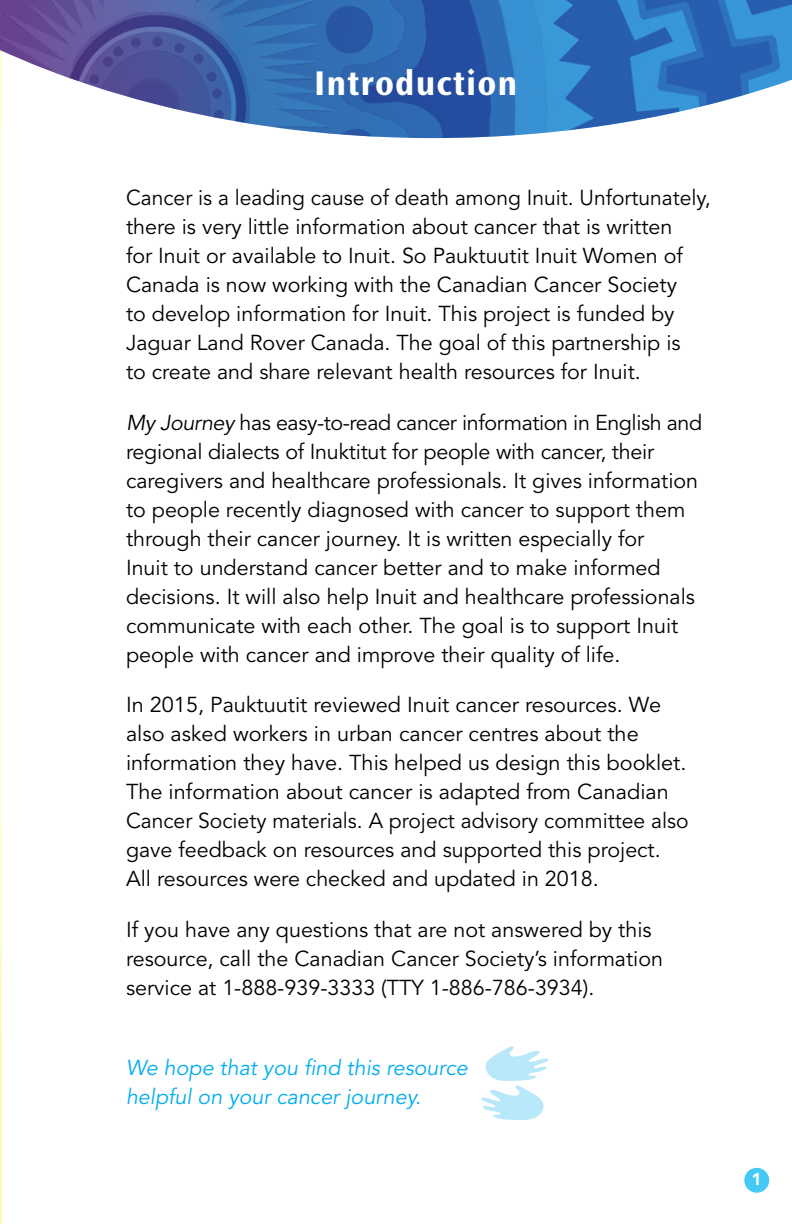
<style>
.page{position:relative;width:792px;height:1224px;background:#fff}
.page>*{position:absolute;margin:0;border:0;box-sizing:border-box;transform-origin:0 0}
.t1{font:700 35.8px "Ocean Sans Std";letter-spacing:.03em;color:#fff}
.body{font:21.6px/29px "Avenir LT Std";color:#000}
.body-2{font:italic 21.6px/29px "Avenir LT Std";color:#00aeef}
.old_body_-_trash{font:900 17px "Avenir LT Std";color:#fff}
.s1{font-style:italic}
</style>
<div class="page">
<svg style="left:0;top:138px;width:1px;height:1086px"></svg>
<svg style="left:0;top:0;width:792px;height:138px"></svg>
<svg style="left:481px;top:1046px;width:67px;height:74px"></svg>
<div style="left:744px;top:1168px;width:25px;height:25px;background:#44c8f5;border-radius:50%"></div>
<p class="t1" style="left:314px;top:63px;width:205px">Introduction</p>
<p class="body" style="left:126px;top:184px;width:586px">Cancer is a leading cause of death among Inuit. Unfortunately, there is very little information about cancer that is written<br>for Inuit or available to Inuit. So Pauktuutit Inuit Women of Canada is now working with the Canadian Cancer Society<br>to develop information for Inuit. This project is funded by Jaguar Land Rover Canada. The goal of this partnership is<br>to create and share relevant health resources for Inuit.</p>
<p class="body" style="left:126px;top:408px;width:578px"><span class="s1">My Journey</span> has easy-to-read cancer information in English and regional dialects of Inuktitut for people with cancer, their caregivers and healthcare professionals. It gives information to people recently diagnosed with cancer to support them through their cancer journey. It is written especially for<br>Inuit to understand cancer better and to make informed decisions. It will also help Inuit and healthcare professionals communicate with each other. The goal is to support Inuit people with cancer and improve their quality of life.</p>
<p class="body" style="left:126px;top:691px;width:564px">In 2015, Pauktuutit reviewed Inuit cancer resources. We also asked workers in urban cancer centres about the information they have. This helped us design this booklet.<br>The information about cancer is adapted from Canadian Cancer Society materials. A project advisory committee also gave feedback on resources and supported this project.<br>All resources were checked and updated in 2018.</p>
<p class="body" style="left:126px;top:916px;width:539px">If you have any questions that are not answered by this resource, call the Canadian Cancer Society’s information service at 1-888-939-3333 (TTY 1-886-786-3934).</p>
<p class="body-2" style="left:126px;top:1053px;width:343px">We hope that you find this resource helpful on your cancer journey.</p>
<p class="old_body_-_trash" style="left:752px;top:1169px;width:12px">1</p>
</div>
